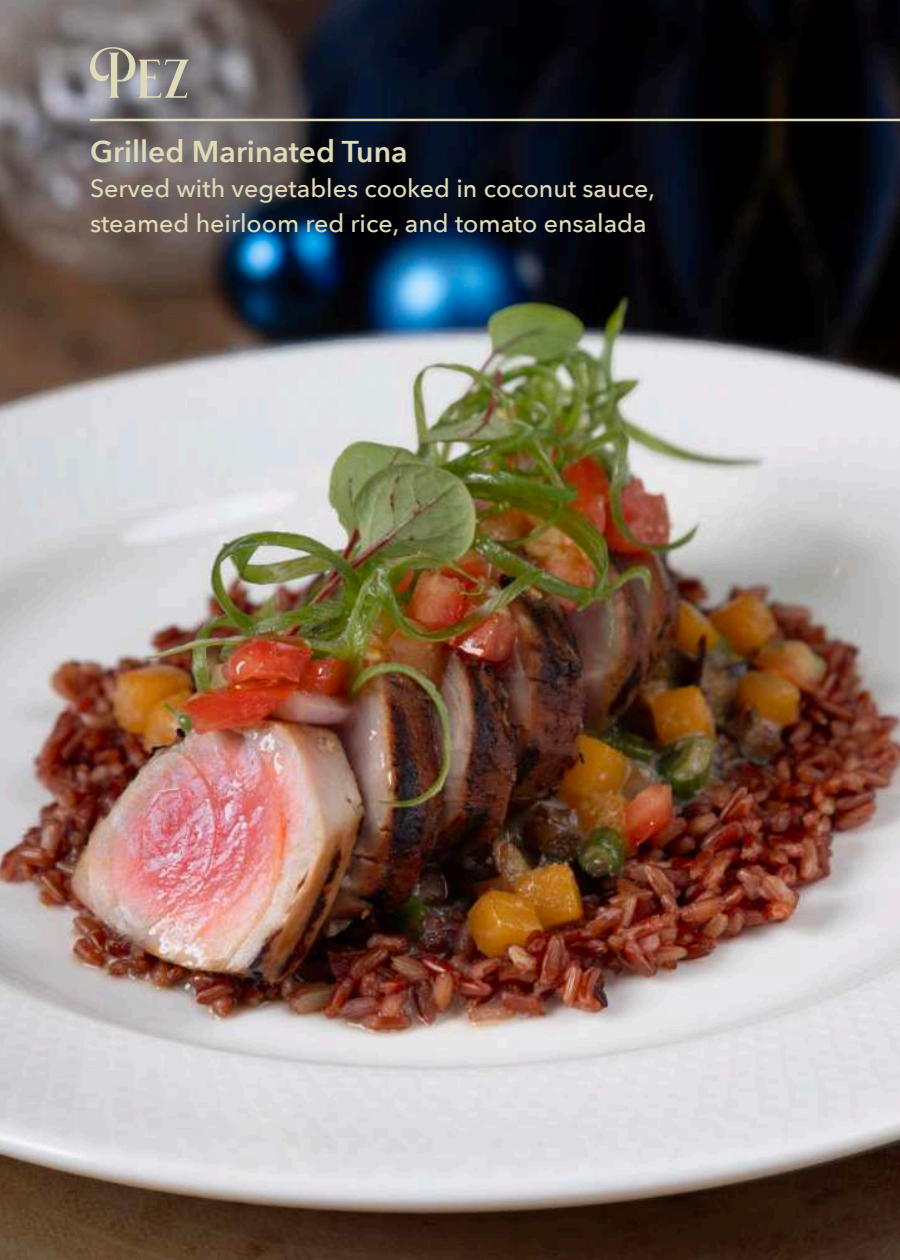
<style>
.page{position:relative;width:900px;height:1260px;background:#fff}
.page>*{position:absolute;margin:0;border:0;box-sizing:border-box;transform-origin:0 0}
.t1{font:60px "Mick Caster";color:#dfdab8}
.t2{font:600 30px "Avenir Next";color:#dfdab8}
.t3{font:500 25px/35px "Avenir Next";color:#dfdab8}
</style>
<div class="page">
<img style="left:0;top:0;width:900px;height:1260px">
<hr style="left:90px;top:119px;width:810px;height:2px;background:#dfdab8">
<h1 class="t1" style="left:90px;top:47px;width:101px">Pez</h1>
<p class="t2" style="left:90px;top:126px;width:319px">Grilled Marinated Tuna</p>
<p class="t3" style="left:90px;top:170px;width:566px">Served with vegetables cooked in coconut sauce, steamed heirloom red rice, and tomato ensalada</p>
</div>
